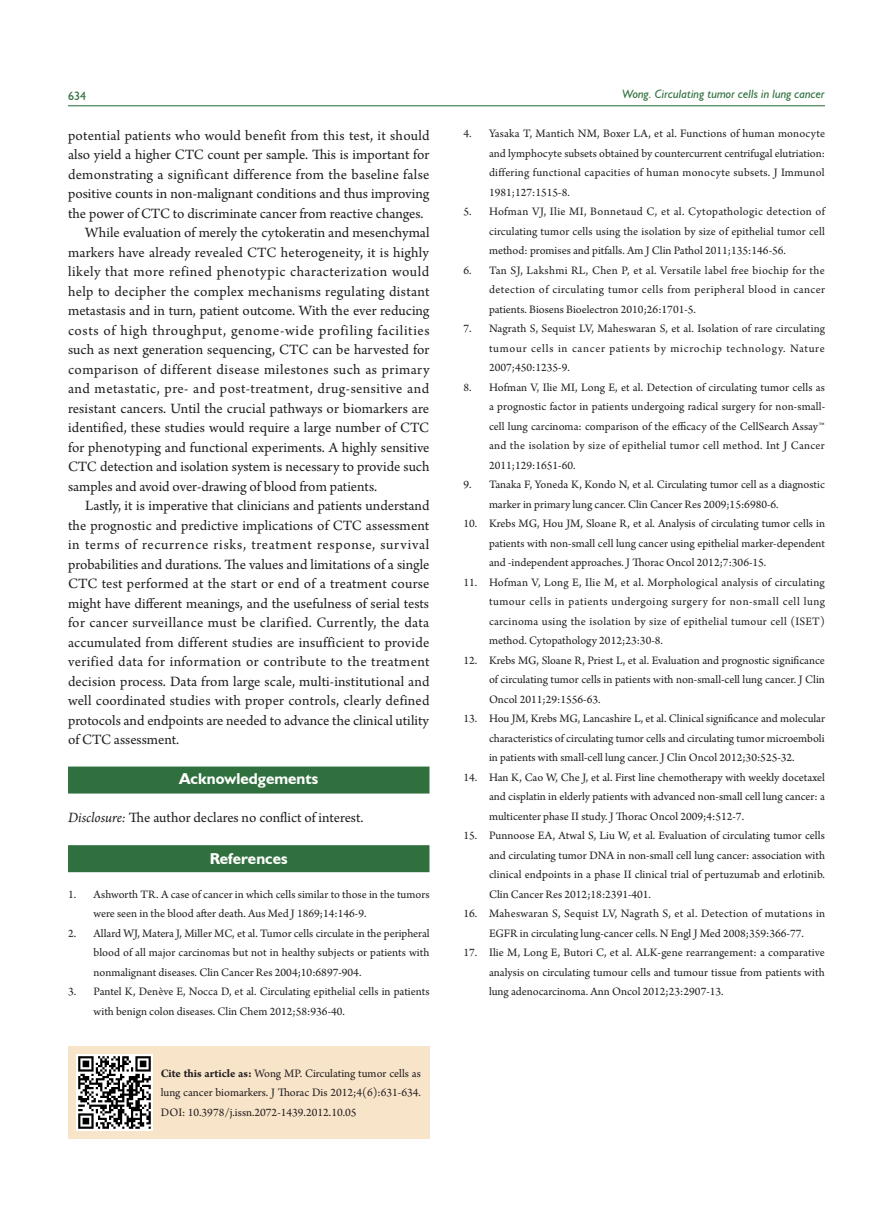
<style>
.page{position:relative;width:893px;height:1212px;background:#fff}
.page>*{position:absolute;margin:0;border:0;box-sizing:border-box;transform-origin:0 0}
.t1{font:700 15.75px "Humanist 521 BT";color:#fff}
.t2{font:15px/19.5px "Arno Pro";letter-spacing:-.005em;color:#231f20;text-align:justify}
.正文{font:12px/19.5px "Arno Pro";color:#231f20;text-align:justify}
.t3{font:italic 12px "Humanist 521 BT";color:#30703e}
.t4{font:12px "Humanist 521 BT";color:#30703e}
.s1{font-style:italic}
.s2{font-weight:700}
</style>
<div class="page">
<hr style="left:68px;top:105px;width:757px;height:1px;background:#30703e">
<div style="left:68px;top:766px;width:361px;height:27px;background:#30703e"></div>
<div style="left:68px;top:845px;width:361px;height:27px;background:#30703e"></div>
<div style="left:68px;top:1046px;width:361px;height:93px;background:#f8e4c9"></div>
<img style="left:77px;top:1054px;width:75px;height:76px">
<p class="t4" style="left:68px;top:88px;width:20px">634</p>
<p class="t3" style="left:622px;top:86px;width:204px">Wong. Circulating tumor cells in lung cancer</p>
<p class="t2" style="left:68px;top:126px;width:363px">potential patients who would benefit from this test, it should also yield a higher CTC count per sample. This is important for demonstrating a significant difference from the baseline false positive counts in non-malignant conditions and thus improving the power of CTC to discriminate cancer from reactive changes.</p>
<p class="t2" style="left:68px;top:224px;width:363px;text-indent:17px">While evaluation of merely the cytokeratin and mesenchymal markers have already revealed CTC heterogeneity, it is highly likely that more refined phenotypic characterization would help to decipher the complex mechanisms regulating distant metastasis and in turn, patient outcome. With the ever reducing costs of high throughput, genome-wide profiling facilities such as next generation sequencing, CTC can be harvested for comparison of different disease milestones such as primary and metastatic, pre- and post-treatment, drug-sensitive and resistant cancers. Until the crucial pathways or biomarkers are identified, these studies would require a large number of CTC for phenotyping and functional experiments. A highly sensitive CTC detection and isolation system is necessary to provide such samples and avoid over-drawing of blood from patients.</p>
<p class="t2" style="left:68px;top:497px;width:363px;text-indent:17px">Lastly, it is imperative that clinicians and patients understand the prognostic and predictive implications of CTC assessment in terms of recurrence risks, treatment response, survival probabilities and durations. The values and limitations of a single CTC test performed at the start or end of a treatment course might have different meanings, and the usefulness of serial tests for cancer surveillance must be clarified. Currently, the data accumulated from different studies are insufficient to provide verified data for information or contribute to the treatment decision process. Data from large scale, multi-institutional and well coordinated studies with proper controls, clearly defined protocols and endpoints are needed to advance the clinical utility of CTC assessment.</p>
<p class="t1" style="left:179px;top:769px;width:140px">Acknowledgements</p>
<p class="t2" style="left:68px;top:809px;width:297px"><span class="s1">Disclosure:</span> The author declares no conflict of interest.</p>
<p class="t1" style="left:210px;top:849px;width:79px">References</p>
<p class="正文" style="left:94px;top:885px;width:337px;text-indent:-26px">1. Ashworth TR. A case of cancer in which cells similar to those in the tumors were seen in the blood after death. Aus Med J 1869;14:146-9.</p>
<p class="正文" style="left:94px;top:924px;width:338px;text-indent:-26px">2. Allard WJ, Matera J, Miller MC, et al. Tumor cells circulate in the peripheral blood of all major carcinomas but not in healthy subjects or patients with nonmalignant diseases. Clin Cancer Res 2004;10:6897-904.</p>
<p class="正文" style="left:94px;top:983px;width:338px;text-indent:-26px">3. Pantel K, Denève E, Nocca D, et al. Circulating epithelial cells in patients with benign colon diseases. Clin Chem 2012;58:936-40.</p>
<p class="正文" style="left:489px;top:125px;width:338px;text-indent:-26px">4. Yasaka T, Mantich NM, Boxer LA, et al. Functions of human monocyte and lymphocyte subsets obtained by countercurrent centrifugal elutriation: differing functional capacities of human monocyte subsets. J Immunol 1981;127:1515-8.</p>
<p class="正文" style="left:489px;top:203px;width:337px;text-indent:-26px">5. Hofman VJ, Ilie MI, Bonnetaud C, et al. Cytopathologic detection of circulating tumor cells using the isolation by size of epithelial tumor cell method: promises and pitfalls. Am J Clin Pathol 2011;135:146-56.</p>
<p class="正文" style="left:489px;top:261px;width:338px;text-indent:-26px">6. Tan SJ, Lakshmi RL, Chen P, et al. Versatile label free biochip for the detection of circulating tumor cells from peripheral blood in cancer patients. Biosens Bioelectron 2010;26:1701-5.</p>
<p class="正文" style="left:489px;top:320px;width:338px;text-indent:-26px">7. Nagrath S, Sequist LV, Maheswaran S, et al. Isolation of rare circulating tumour cells in cancer patients by microchip technology. Nature 2007;450:1235-9.</p>
<p class="正文" style="left:489px;top:378px;width:338px;text-indent:-26px">8. Hofman V, Ilie MI, Long E, et al. Detection of circulating tumor cells as a prognostic factor in patients undergoing radical surgery for non-small&shy;cell lung carcinoma: comparison of the efficacy of the CellSearch Assay™ and the isolation by size of epithelial tumor cell method. Int J Cancer 2011;129:1651-60.</p>
<p class="正文" style="left:489px;top:476px;width:337px;text-indent:-26px">9. Tanaka F, Yoneda K, Kondo N, et al. Circulating tumor cell as a diagnostic marker in primary lung cancer. Clin Cancer Res 2009;15:6980-6.</p>
<p class="正文" style="left:489px;top:515px;width:338px;text-indent:-26px">10. Krebs MG, Hou JM, Sloane R, et al. Analysis of circulating tumor cells in patients with non-small cell lung cancer using epithelial marker-dependent and -independent approaches. J Thorac Oncol 2012;7:306-15.</p>
<p class="正文" style="left:489px;top:573px;width:338px;text-indent:-26px">11. Hofman V, Long E, Ilie M, et al. Morphological analysis of circulating tumour cells in patients undergoing surgery for non-small cell lung carcinoma using the isolation by size of epithelial tumour cell (ISET) method. Cytopathology 2012;23:30-8.</p>
<p class="正文" style="left:489px;top:651px;width:337px;text-indent:-26px">12. Krebs MG, Sloane R, Priest L, et al. Evaluation and prognostic significance of circulating tumor cells in patients with non-small-cell lung cancer. J Clin Oncol 2011;29:1556-63.</p>
<p class="正文" style="left:489px;top:710px;width:337px;text-indent:-26px">13. Hou JM, Krebs MG, Lancashire L, et al. Clinical significance and molecular characteristics of circulating tumor cells and circulating tumor microemboli in patients with small-cell lung cancer. J Clin Oncol 2012;30:525-32.</p>
<p class="正文" style="left:489px;top:768px;width:337px;text-indent:-26px">14. Han K, Cao W, Che J, et al. First line chemotherapy with weekly docetaxel and cisplatin in elderly patients with advanced non-small cell lung cancer: a multicenter phase II study. J Thorac Oncol 2009;4:512-7.</p>
<p class="正文" style="left:489px;top:827px;width:337px;text-indent:-26px">15. Punnoose EA, Atwal S, Liu W, et al. Evaluation of circulating tumor cells and circulating tumor DNA in non-small cell lung cancer: association with clinical endpoints in a phase II clinical trial of pertuzumab and erlotinib.<br>Clin Cancer Res 2012;18:2391-401.</p>
<p class="正文" style="left:463px;top:905px;width:363px;text-align:center">16. Maheswaran S, Sequist LV, Nagrath S, et al. Detection of mutations in<br>EGFR in circulating lung-cancer cells. N Engl J Med 2008;359:366-77.</p>
<p class="正文" style="left:489px;top:944px;width:337px;text-indent:-26px">17. Ilie M, Long E, Butori C, et al. ALK-gene rearrangement: a comparative analysis on circulating tumour cells and tumour tissue from patients with lung adenocarcinoma. Ann Oncol 2012;23:2907-13.</p>
<p class="正文" style="left:161px;top:1064px;width:262px"><span class="s2">Cite this article as:</span> Wong MP. Circulating tumor cells as lung cancer biomarkers. J Thorac Dis 2012;4(6):631-634.<br>DOI: 10.3978/j.issn.2072-1439.2012.10.05</p>
</div>
